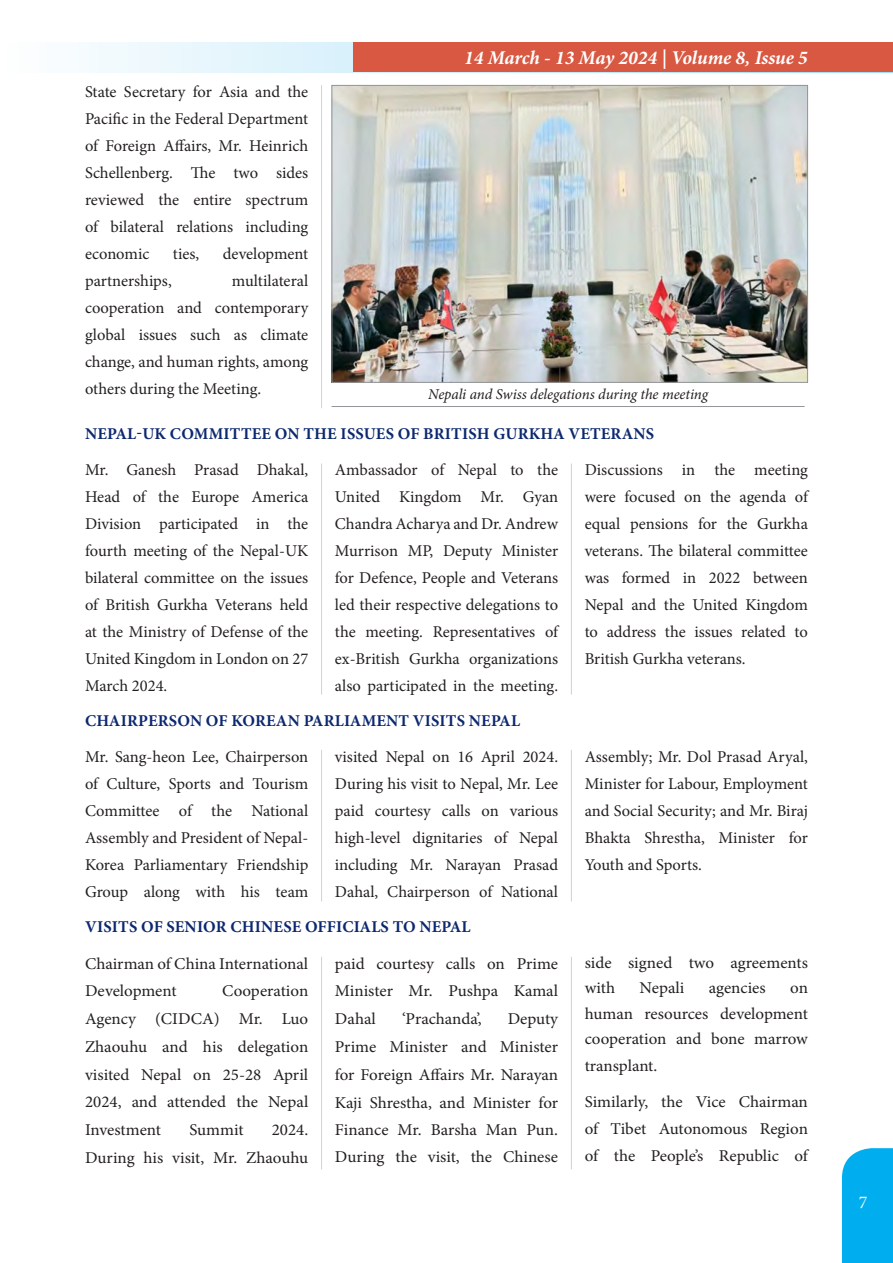
<style>
.page{position:relative;width:893px;height:1263px;background:#fff}
.page>*{position:absolute;margin:0;border:0;box-sizing:border-box;transform-origin:0 0}
.t1{font:italic 700 19.5px "Minion Pro";letter-spacing:-.005em;color:#fff}
.t2{font:18px "Minion Pro";color:#fff}
.t3{font:16.5px/27px "Minion Pro";letter-spacing:-.005em;color:#231f20;text-align:justify}
.t4{font:700 16.5px "Minion Pro";letter-spacing:.01em;color:#0c286f}
.t5{font:italic 15px "Minion Pro";letter-spacing:-.01em;color:#231f20}
</style>
<div class="page">
<svg style="left:89px;top:43px;width:264px;height:29px"></svg>
<div style="left:842px;top:1148px;width:51px;height:115px;background:#00aeef"></div>
<div style="left:353px;top:43px;width:540px;height:29px;background:#d95842"></div>
<hr style="left:571px;top:957px;width:1px;height:212px;background:#d1d2d4">
<hr style="left:571px;top:750px;width:1px;height:151px;background:#d1d2d4">
<hr style="left:571px;top:463px;width:1px;height:231px;background:#d1d2d4">
<hr style="left:321px;top:957px;width:1px;height:212px;background:#d1d2d4">
<hr style="left:321px;top:750px;width:1px;height:151px;background:#d1d2d4">
<hr style="left:321px;top:463px;width:1px;height:231px;background:#d1d2d4">
<hr style="left:321px;top:85px;width:1px;height:323px;background:#d1d2d4">
<img style="left:334px;top:87px;width:472px;height:294px">
<div style="left:332px;top:85px;width:476px;height:298px;border:1px solid #939598"></div>
<hr style="left:332px;top:406px;width:473px;height:1px;background:#939598">
<p class="t3" style="left:85px;top:78px;width:225px">State Secretary for Asia and the Pacific in the Federal Department of Foreign Affairs, Mr. Heinrich Schellenberg. The two sides reviewed the entire spectrum of bilateral relations including economic</p>
<p class="t3" style="left:173px;top:240px;width:28px">ties,</p>
<p class="t3" style="left:223px;top:240px;width:87px">development</p>
<p class="t3" style="left:85px;top:267px;width:88px">partnerships,</p>
<p class="t3" style="left:85px;top:267px;width:225px;text-indent:147px">multilateral cooperation and contemporary global issues such as climate change, and human rights, among others during the Meeting.</p>
<p class="t1" style="left:464px;top:44px;width:345px">14 March - 13 May 2024 | Volume 8, Issue 5</p>
<p class="t5" style="left:428px;top:384px;width:281px">Nepali and Swiss delegations during the meeting</p>
<p class="t4" style="left:85px;top:422px;width:571px">NEPAL-UK COMMITTEE ON THE ISSUES OF BRITISH GURKHA VETERANS</p>
<p class="t3" style="left:85px;top:456px;width:225px">Mr. Ganesh Prasad Dhakal, Head of the Europe America Division participated in the fourth meeting of the Nepal-UK bilateral committee on the issues of British Gurkha Veterans held at the Ministry of Defense of the United Kingdom in London on 27<br>March 2024.</p>
<p class="t3" style="left:335px;top:456px;width:225px">Ambassador of Nepal to the United Kingdom Mr. Gyan Chandra Acharya and Dr. Andrew Murrison MP, Deputy Minister for Defence, People and Veterans led their respective delegations to the meeting. Representatives of ex-British Gurkha organizations also participated in the meeting.</p>
<p class="t3" style="left:585px;top:456px;width:225px">Discussions in the meeting were focused on the agenda of equal pensions for the Gurkha veterans. The bilateral committee was formed in 2022 between Nepal and the United Kingdom to address the issues related to British Gurkha veterans.</p>
<p class="t4" style="left:85px;top:709px;width:437px">CHAIRPERSON OF KOREAN PARLIAMENT VISITS NEPAL</p>
<p class="t3" style="left:85px;top:743px;width:225px">Mr. Sang-heon Lee, Chairperson of Culture, Sports and Tourism Committee of the National Assembly and President of Nepal-Korea Parliamentary Friendship Group along with his team</p>
<p class="t3" style="left:335px;top:743px;width:225px">visited Nepal on 16 April 2024.<br>During his visit to Nepal, Mr. Lee paid courtesy calls on various high-level dignitaries of Nepal including Mr. Narayan Prasad Dahal, Chairperson of National</p>
<p class="t3" style="left:585px;top:743px;width:225px">Assembly; Mr. Dol Prasad Aryal, Minister for Labour, Employment and Social Security; and Mr. Biraj Bhakta Shrestha, Minister for Youth and Sports.</p>
<p class="t4" style="left:85px;top:915px;width:387px">VISITS OF SENIOR CHINESE OFFICIALS TO NEPAL</p>
<p class="t3" style="left:85px;top:950px;width:225px;line-height:27.8px">Chairman of China International<br>Development</p>
<p class="t3" style="left:585px;top:950px;width:225px;line-height:25.5px">side signed two agreements with</p>
<p class="t3" style="left:335px;top:950px;width:225px;line-height:27.8px">paid courtesy calls on Prime Minister Mr. Pushpa Kamal Dahal</p>
<p class="t3" style="left:640px;top:975px;width:46px">Nepali</p>
<p class="t3" style="left:709px;top:975px;width:58px">agencies</p>
<p class="t3" style="left:85px;top:977px;width:225px;line-height:27.8px;text-indent:137px">Cooperation Agency (CIDCA) Mr. Luo Zhaouhu and his delegation visited Nepal on 25-28 April 2024, and attended the Nepal Investment</p>
<p class="t3" style="left:585px;top:975px;width:225px;line-height:25.5px;text-indent:205px">on human resources development cooperation and bone marrow</p>
<p class="t3" style="left:585px;top:1048px;width:225px;line-height:35.5px">transplant.<br>Similarly, the Vice Chairman</p>
<p class="t3" style="left:585px;top:1115px;width:225px">of Tibet Autonomous Region of the People’s Republic of</p>
<p class="t3" style="left:402px;top:1005px;width:81px">‘Prachanda’,</p>
<p class="t3" style="left:335px;top:1005px;width:225px;line-height:27.6px;text-indent:173px">Deputy Prime Minister and Minister for Foreign Affairs Mr. Narayan Kaji Shrestha, and Minister for Finance Mr. Barsha Man Pun.<br>During the visit, the Chinese</p>
<p class="t3" style="left:189px;top:1116px;width:56px">Summit</p>
<p class="t3" style="left:85px;top:1116px;width:225px;line-height:27.8px;text-align:right">2024.<br>During his visit, Mr. Zhaouhu</p>
<p class="t2" style="left:859px;top:1190px;width:10px">7</p>
</div>
